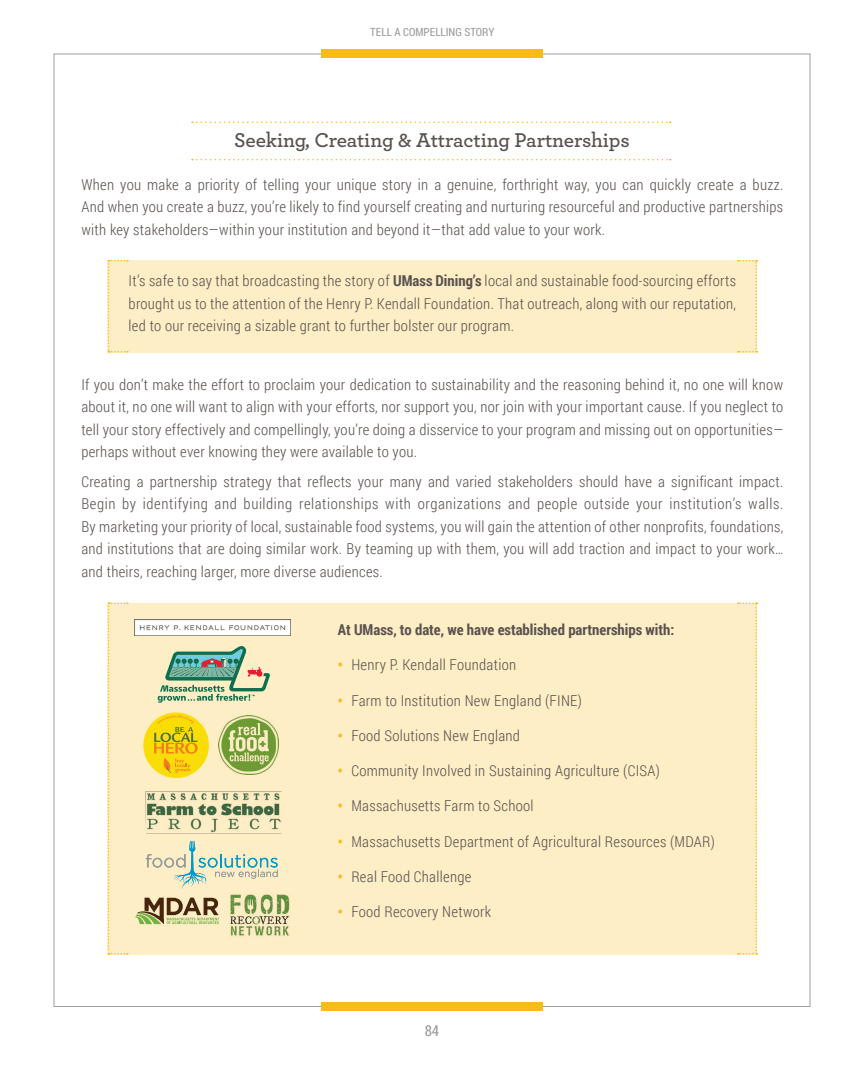
<style>
.page{position:relative;width:864px;height:1080px;background:#fff}
.page>*{position:absolute;margin:0;border:0;box-sizing:border-box;transform-origin:0 0}
.t1{font:600 21px "Archer";letter-spacing:-.005em;color:#59524f}
.t2{font:300 15px/22.5px "Roboto Condensed";letter-spacing:.02em;color:#59524f;text-align:justify}
.t3{font:700 15px "Roboto Condensed";color:#59524f}
.t4{font:15px "Roboto Condensed";color:#9f9c9d}
.t5{font:11.25px "Roboto Condensed";color:#9f9c9d}
.s1{font-weight:700}
.s2{font-weight:700;color:#faba1c}
</style>
<div class="page">
<div style="left:108px;top:260px;width:649px;height:92px;background:#feeec6"></div>
<svg style="left:738px;top:260px;width:19px;height:92px"></svg>
<svg style="left:108px;top:260px;width:20px;height:92px"></svg>
<div style="left:108px;top:603px;width:649px;height:352px;background:#feeec6"></div>
<svg style="left:738px;top:603px;width:19px;height:352px"></svg>
<svg style="left:108px;top:603px;width:20px;height:352px"></svg>
<div style="left:321px;top:1003px;width:222px;height:8px;background:#faba1c"></div>
<div style="left:321px;top:49px;width:222px;height:9px;background:#faba1c"></div>
<svg style="left:192px;top:122px;width:479px;height:1px"></svg>
<svg style="left:192px;top:159px;width:479px;height:1px"></svg>
<img style="left:134px;top:620px;width:157px;height:16px">
<img style="left:230px;top:894px;width:60px;height:42px">
<img style="left:219px;top:716px;width:59px;height:59px">
<svg style="left:135px;top:898px;width:84px;height:26px"></svg>
<div style="left:143px;top:712px;width:66px;height:66px;background:#fadd06;border-radius:50%"></div>
<svg style="left:154px;top:715px;width:44px;height:58px"></svg>
<svg style="left:158px;top:646px;width:111px;height:57px"></svg>
<svg style="left:146px;top:841px;width:132px;height:48px"></svg>
<img style="left:145px;top:791px;width:136px;height:43px">
<p class="t5" style="left:370px;top:24px;width:126px">TELL A COMPELLING STORY</p>
<p class="t1" style="left:234px;top:127px;width:397px">Seeking, Creating &amp; Attracting Partnerships</p>
<p class="t2" style="left:81px;top:173px;width:703px">When you make a priority of telling your unique story in a genuine, forthright way, you can quickly create a buzz.<br>And when you create a buzz, you’re likely to find yourself creating and nurturing resourceful and productive partnerships with key stakeholders—within your institution and beyond it—that add value to your work.</p>
<p class="t2" style="left:129px;top:269px;width:609px">It’s safe to say that broadcasting the story of <span class="s1">UMass Dining’s</span> local and sustainable food-sourcing efforts brought us to the attention of the Henry P. Kendall Foundation. That outreach, along with our reputation, led to our receiving a sizable grant to further bolster our program.</p>
<p class="t2" style="left:81px;top:373px;width:703px">If you don’t make the effort to proclaim your dedication to sustainability and the reasoning behind it, no one will know about it, no one will want to align with your efforts, nor support you, nor join with your important cause. If you neglect to tell your story effectively and compellingly, you’re doing a disservice to your program and missing out on opportunities— perhaps without ever knowing they were available to you.</p>
<p class="t2" style="left:81px;top:470px;width:704px">Creating a partnership strategy that reflects your many and varied stakeholders should have a significant impact.<br>Begin by identifying and building relationships with organizations and people outside your institution’s walls.<br>By marketing your priority of local, sustainable food systems, you will gain the attention of other nonprofits, foundations, and institutions that are doing similar work. By teaming up with them, you will add traction and impact to your work… and theirs, reaching larger, more diverse audiences.</p>
<p class="t3" style="left:338px;top:619px;width:338px">At UMass, to date, we have established partnerships with:</p>
<p class="t2" style="left:338px;top:653px;width:180px"><span class="s2">•</span> Henry P. Kendall Foundation</p>
<p class="t2" style="left:338px;top:689px;width:246px"><span class="s2">•</span> Farm to Institution New England (FINE)</p>
<p class="t2" style="left:338px;top:724px;width:184px"><span class="s2">•</span> Food Solutions New England</p>
<p class="t2" style="left:338px;top:759px;width:324px"><span class="s2">•</span> Community Involved in Sustaining Agriculture (CISA)</p>
<p class="t2" style="left:338px;top:794px;width:197px"><span class="s2">•</span> Massachusetts Farm to School</p>
<p class="t2" style="left:338px;top:830px;width:379px"><span class="s2">•</span> Massachusetts Department of Agricultural Resources (MDAR)</p>
<p class="t2" style="left:338px;top:865px;width:135px"><span class="s2">•</span> Real Food Challenge</p>
<p class="t2" style="left:338px;top:900px;width:155px"><span class="s2">•</span> Food Recovery Network</p>
<p class="t4" style="left:425px;top:1020px;width:16px">84</p>
</div>
